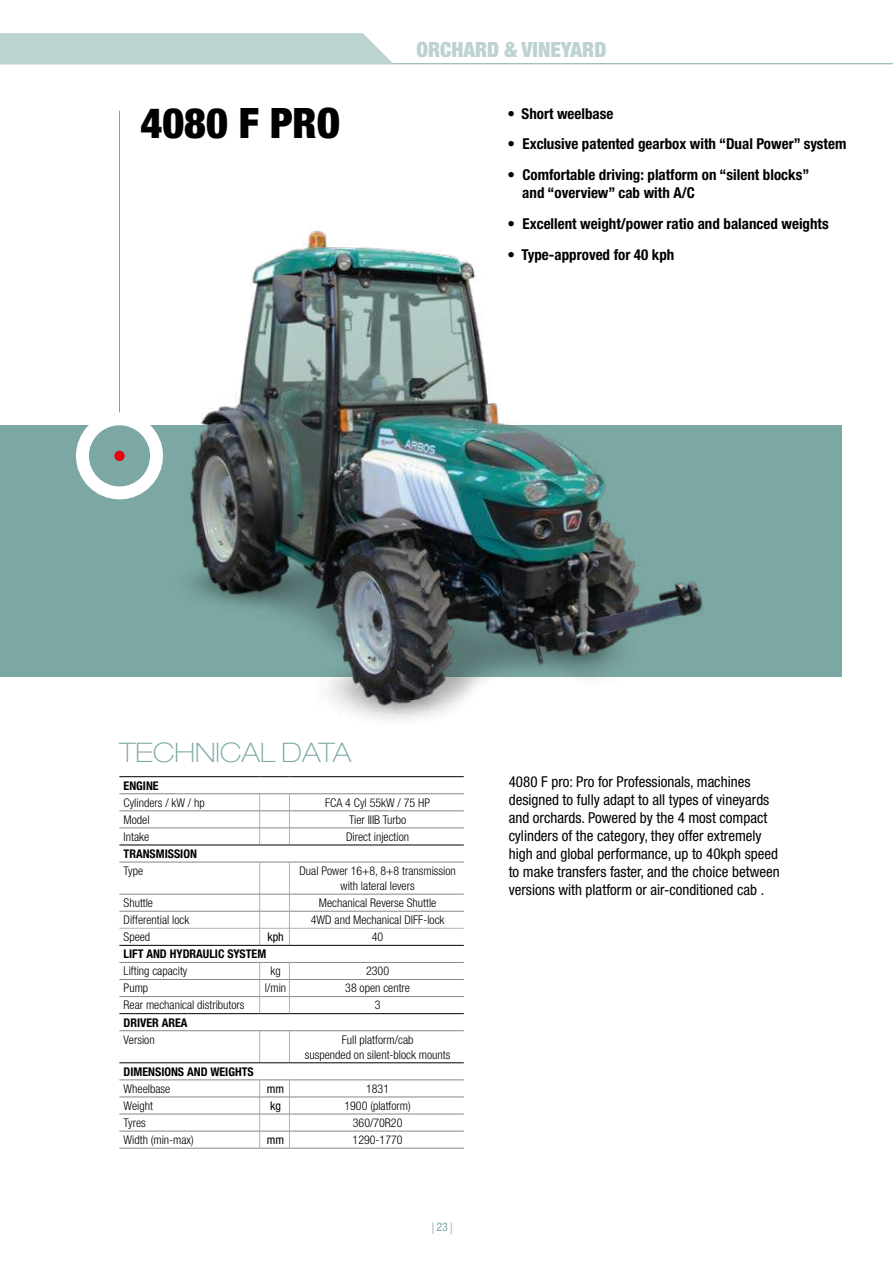
<style>
.page{position:relative;width:893px;height:1263px;background:#fff}
.page>*{position:absolute;margin:0;border:0;box-sizing:border-box;transform-origin:0 0}
.t1{font:900 condensed 42px "Helvetica Neue LT Pro";color:#000}
.t2{font:100 expanded 27px "Helvetica Neue LT Pro";color:#7ca8a4}
.t3{font:900 condensed 21px "Helvetica Neue LT Pro";color:#bdd3d1}
.t4{font:condensed 15px/18px "Helvetica Neue LT Pro";color:#000}
.t5{font:700 condensed 15px/18px "Helvetica Neue LT Pro";color:#000}
.t6{font:300 condensed 12px/15px "Helvetica Neue LT Pro";color:#000;text-align:center}
.t7{font:700 condensed 12px "Helvetica Neue LT Pro";color:#000}
.t8{font:condensed 12px "Helvetica Neue LT Pro";color:#000}
.t9{font:condensed 12px "Helvetica Neue LT Pro";color:#7ca8a4}
</style>
<div class="page">
<svg style="left:432px;top:1222px;width:2px;height:12px"></svg>
<svg style="left:451px;top:1222px;width:1px;height:12px"></svg>
<div style="left:0;top:426px;width:841px;height:251px;background:#7ca8a4"></div>
<hr style="left:119px;top:111px;width:1px;height:307px;background:#7ca8a4">
<div style="left:76px;top:412px;width:87px;height:87px;border:13px solid #fff;border-radius:50%"></div>
<div style="left:114px;top:451px;width:11px;height:10px;background:#e30513;border-radius:50%"></div>
<img style="left:157px;top:230px;width:568px;height:490px">
<hr style="left:0;top:63px;width:893px;height:1px;background:#7ca8a4">
<div style="left:0;top:33px;width:393px;height:31px;background:#bdd3d1"></div>
<hr style="left:259px;top:862px;width:1px;height:32px;background:#b2b2b1">
<hr style="left:289px;top:862px;width:1px;height:32px;background:#b2b2b1">
<hr style="left:259px;top:1031px;width:1px;height:31px;background:#b2b2b1">
<hr style="left:289px;top:1031px;width:1px;height:31px;background:#b2b2b1">
<hr style="left:119px;top:945px;width:141px;height:1px;background:#000">
<hr style="left:289px;top:945px;width:175px;height:1px;background:#000">
<hr style="left:119px;top:928px;width:141px;height:1px;background:#b2b2b1">
<hr style="left:289px;top:928px;width:175px;height:1px;background:#b2b2b1">
<hr style="left:119px;top:793px;width:141px;height:1px;background:#878786">
<hr style="left:289px;top:793px;width:175px;height:1px;background:#878786">
<hr style="left:119px;top:810px;width:141px;height:1px;background:#878786">
<hr style="left:289px;top:810px;width:175px;height:1px;background:#878786">
<hr style="left:119px;top:828px;width:141px;height:1px;background:#878786">
<hr style="left:289px;top:828px;width:175px;height:1px;background:#878786">
<hr style="left:119px;top:862px;width:141px;height:1px;background:#878786">
<svg style="left:260px;top:862px;width:29px;height:1px"></svg>
<hr style="left:289px;top:862px;width:175px;height:1px;background:#878786">
<hr style="left:119px;top:894px;width:141px;height:1px;background:#878786">
<hr style="left:289px;top:894px;width:175px;height:1px;background:#878786">
<hr style="left:119px;top:911px;width:141px;height:1px;background:#878786">
<svg style="left:259px;top:894px;width:31px;height:52px"></svg>
<hr style="left:289px;top:911px;width:175px;height:1px;background:#878786">
<hr style="left:119px;top:962px;width:141px;height:1px;background:#878786">
<hr style="left:289px;top:962px;width:175px;height:1px;background:#878786">
<hr style="left:119px;top:979px;width:141px;height:1px;background:#878786">
<hr style="left:289px;top:979px;width:175px;height:1px;background:#878786">
<hr style="left:119px;top:996px;width:141px;height:1px;background:#878786">
<hr style="left:289px;top:996px;width:175px;height:1px;background:#878786">
<hr style="left:119px;top:1030px;width:141px;height:1px;background:#878786">
<svg style="left:260px;top:1030px;width:29px;height:1px"></svg>
<hr style="left:289px;top:1030px;width:175px;height:1px;background:#878786">
<hr style="left:119px;top:1079px;width:141px;height:1px;background:#878786">
<hr style="left:289px;top:1079px;width:175px;height:1px;background:#878786">
<hr style="left:119px;top:1097px;width:141px;height:1px;background:#878786">
<hr style="left:289px;top:1097px;width:175px;height:1px;background:#878786">
<hr style="left:119px;top:1114px;width:141px;height:1px;background:#878786">
<hr style="left:289px;top:1114px;width:175px;height:1px;background:#878786">
<hr style="left:119px;top:1131px;width:141px;height:1px;background:#878786">
<hr style="left:289px;top:1131px;width:175px;height:1px;background:#878786">
<hr style="left:119px;top:1148px;width:141px;height:1px;background:#878786">
<svg style="left:259px;top:1079px;width:31px;height:70px"></svg>
<hr style="left:289px;top:1148px;width:175px;height:1px;background:#878786">
<hr style="left:119px;top:1062px;width:141px;height:1px;background:#000">
<svg style="left:260px;top:1062px;width:29px;height:1px"></svg>
<hr style="left:289px;top:1062px;width:175px;height:1px;background:#000">
<hr style="left:119px;top:1013px;width:141px;height:1px;background:#000">
<svg style="left:259px;top:962px;width:31px;height:52px"></svg>
<hr style="left:289px;top:1013px;width:175px;height:1px;background:#000">
<hr style="left:119px;top:845px;width:141px;height:1px;background:#000">
<svg style="left:259px;top:793px;width:31px;height:53px"></svg>
<hr style="left:289px;top:845px;width:175px;height:1px;background:#000">
<hr style="left:119px;top:776px;width:141px;height:1px;background:#000">
<svg style="left:260px;top:776px;width:29px;height:1px"></svg>
<hr style="left:289px;top:776px;width:175px;height:1px;background:#000">
<h3 class="t3" style="left:416px;top:36px;width:191px">ORCHARD &amp; VINEYARD</h3>
<h1 class="t1" style="left:141px;top:97px;width:201px">4080 F PRO</h1>
<p class="t5" style="left:507px;top:104px;width:108px">• Short weelbase</p>
<p class="t5" style="left:507px;top:135px;width:341px">• Exclusive patented gearbox with “Dual Power” system</p>
<p class="t5" style="left:522px;top:166px;width:288px;text-indent:-15px">• Comfortable driving: platform on “silent blocks” and “overview” cab with A/C</p>
<p class="t5" style="left:507px;top:214px;width:323px">• Excellent weight/power ratio and balanced weights</p>
<p class="t5" style="left:507px;top:245px;width:169px">• Type-approved for 40 kph</p>
<h2 class="t2" style="left:120px;top:736px;width:233px">TECHNICAL DATA</h2>
<p class="t7" style="left:124px;top:778px;width:37px">ENGINE</p>
<p class="t6" style="left:124px;top:795px;width:83px">Cylinders / kW / hp</p>
<p class="t6" style="left:325px;top:795px;width:107px">FCA 4 Cyl 55kW / 75 HP</p>
<p class="t6" style="left:124px;top:812px;width:27px">Model</p>
<p class="t6" style="left:349px;top:812px;width:59px">Tier IIIB Turbo</p>
<p class="t6" style="left:124px;top:829px;width:27px">Intake</p>
<p class="t6" style="left:346px;top:829px;width:65px">Direct injection</p>
<p class="t7" style="left:124px;top:846px;width:75px">TRANSMISSION</p>
<p class="t6" style="left:124px;top:863px;width:21px">Type</p>
<p class="t6" style="left:299px;top:863px;width:158px">Dual Power 16+8, 8+8 transmission with lateral levers</p>
<p class="t6" style="left:124px;top:895px;width:31px">Shuttle</p>
<p class="t6" style="left:319px;top:895px;width:119px">Mechanical Reverse Shuttle</p>
<p class="t6" style="left:124px;top:912px;width:67px">Differential lock</p>
<p class="t6" style="left:311px;top:912px;width:135px">4WD and Mechanical DIFF-lock</p>
<p class="t6" style="left:124px;top:929px;width:28px">Speed</p>
<p class="t8" style="left:267px;top:930px;width:18px">kph</p>
<p class="t6" style="left:372px;top:929px;width:13px">40</p>
<p class="t7" style="left:124px;top:947px;width:144px">LIFT AND HYDRAULIC SYSTEM</p>
<p class="t6" style="left:124px;top:963px;width:65px">Lifting capacity</p>
<p class="t6" style="left:270px;top:963px;width:12px">kg</p>
<p class="t6" style="left:366px;top:963px;width:25px">2300</p>
<p class="t6" style="left:124px;top:980px;width:26px">Pump</p>
<p class="t6" style="left:265px;top:980px;width:23px">l/min</p>
<p class="t6" style="left:345px;top:980px;width:66px">38 open centre</p>
<p class="t6" style="left:124px;top:997px;width:123px">Rear mechanical distributors</p>
<p class="t6" style="left:375px;top:997px;width:7px">3</p>
<p class="t7" style="left:124px;top:1015px;width:65px">DRIVER AREA</p>
<p class="t6" style="left:124px;top:1032px;width:33px">Version</p>
<p class="t6" style="left:305px;top:1032px;width:147px">Full platform/cab<br>suspended on silent-block mounts</p>
<p class="t7" style="left:124px;top:1064px;width:132px">DIMENSIONS AND WEIGHTS</p>
<p class="t6" style="left:124px;top:1081px;width:48px">Wheelbase</p>
<p class="t8" style="left:267px;top:1081px;width:19px">mm</p>
<p class="t6" style="left:366px;top:1081px;width:25px">1831</p>
<p class="t6" style="left:124px;top:1098px;width:31px">Weight</p>
<p class="t8" style="left:270px;top:1099px;width:12px">kg</p>
<p class="t6" style="left:344px;top:1098px;width:68px">1900 (platform)</p>
<p class="t6" style="left:124px;top:1115px;width:24px">Tyres</p>
<p class="t6" style="left:353px;top:1115px;width:51px">360/70R20</p>
<p class="t6" style="left:124px;top:1132px;width:72px">Width (min-max)</p>
<p class="t8" style="left:267px;top:1133px;width:19px">mm</p>
<p class="t6" style="left:353px;top:1132px;width:52px">1290-1770</p>
<p class="t9" style="left:436px;top:1220px;width:13px">23</p>
<p class="t4" style="left:509px;top:773px;width:272px">4080 F pro: Pro for Professionals, machines designed to fully adapt to all types of vineyards and orchards. Powered by the 4 most compact cylinders of the category, they offer extremely high and global performance, up to 40kph speed to make transfers faster, and the choice between versions with platform or air-conditioned cab .</p>
</div>
